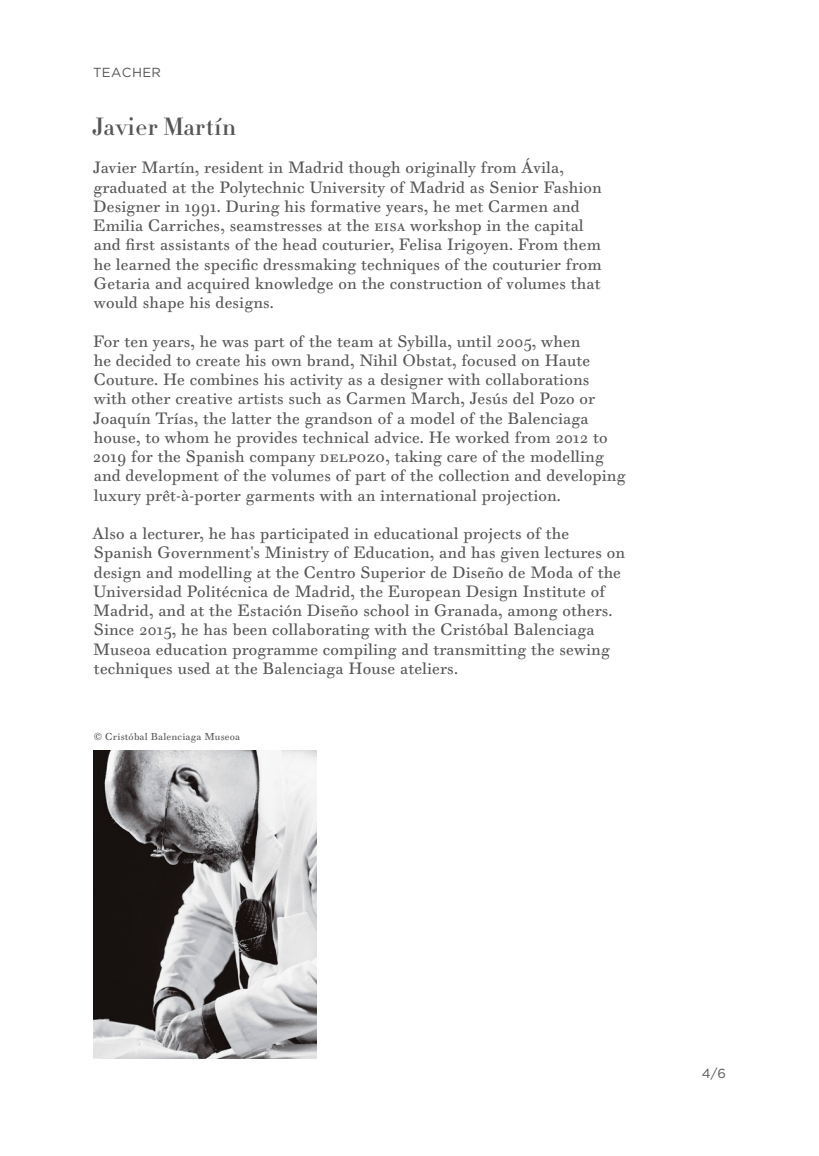
<style>
.page{position:relative;width:819px;height:1156px;background:#fff}
.page>*{position:absolute;margin:0;border:0;box-sizing:border-box;transform-origin:0 0}
.GENERAL{font:500 24.5px "Didot HTF 06";letter-spacing:.02em;color:#555}
.GENERAL-2{font:15.75px/19.2px "Walbaum Text Pro";letter-spacing:.01em;color:#555}
.GENERAL-3{font:13.12px "Gotham";letter-spacing:.03em;color:#555}
.GENERAL-4{font:9.62px "Walbaum Text Pro";letter-spacing:.02em;color:#555}
</style>
<div class="page">
<img style="left:94px;top:751px;width:222px;height:308px">
<p class="GENERAL-3" style="left:93px;top:64px;width:69px">TEACHER</p>
<p class="GENERAL" style="left:92px;top:111px;width:145px">Javier Martín</p>
<p class="GENERAL-2" style="left:93px;top:159px;width:510px">Javier Martín, resident in Madrid though originally from Ávila, graduated at the Polytechnic University of Madrid as Senior Fashion Designer in 1991. During his formative years, he met Carmen and Emilia Carriches, seamstresses at the EISA workshop in the capital and first assistants of the head couturier, Felisa Irigoyen. From them he learned the specific dressmaking techniques of the couturier from Getaria and acquired knowledge on the construction of volumes that would shape his designs.</p>
<p class="GENERAL-2" style="left:93px;top:332px;width:534px">For ten years, he was part of the team at Sybilla, until 2005, when<br>he decided to create his own brand, Nihil Obstat, focused on Haute Couture. He combines his activity as a designer with collaborations<br>with other creative artists such as Carmen March, Jesús del Pozo or Joaquín Trías, the latter the grandson of a model of the Balenciaga house, to whom he provides technical advice. He worked from 2012 to 2019 for the Spanish company DELPOZO, taking care of the modelling and development of the volumes of part of the collection and developing luxury prêt-à-porter garments with an international projection.</p>
<p class="GENERAL-2" style="left:92px;top:524px;width:534px">Also a lecturer, he has participated in educational projects of the Spanish Government's Ministry of Education, and has given lectures on design and modelling at the Centro Superior de Diseño de Moda of the Universidad Politécnica de Madrid, the European Design Institute of Madrid, and at the Estación Diseño school in Granada, among others.<br>Since 2015, he has been collaborating with the Cristóbal Balenciaga Museoa education programme compiling and transmitting the sewing techniques used at the Balenciaga House ateliers.</p>
<p class="GENERAL-4" style="left:94px;top:731px;width:148px">© Cristóbal Balenciaga Museoa</p>
<p class="GENERAL-3" style="left:701px;top:1065px;width:26px">4/6</p>
</div>
